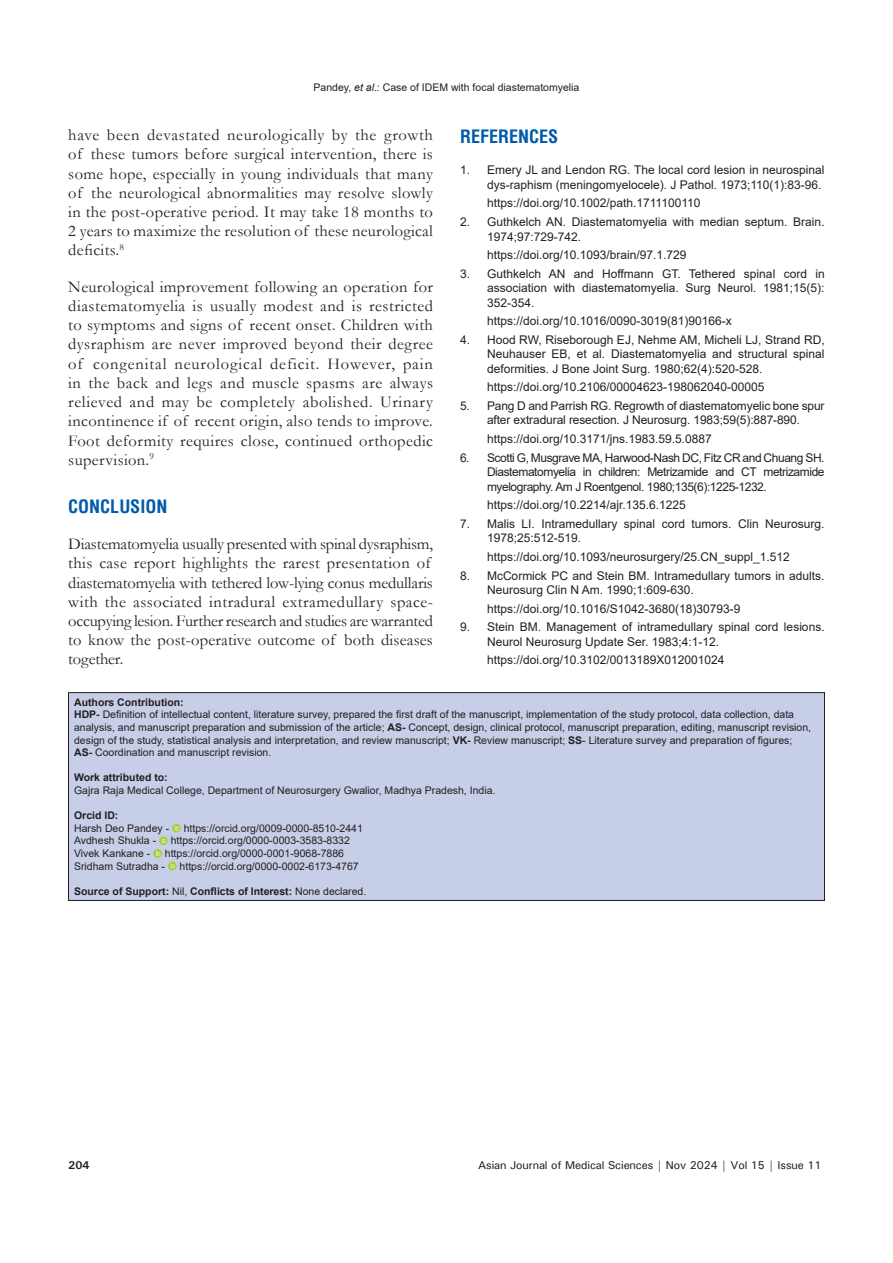
<style>
.page{position:relative;width:893px;height:1263px;background:#fff}
.page>*{position:absolute;margin:0;border:0;box-sizing:border-box;transform-origin:0 0}
.t1{font:700 condensed 18px "Helvetica";color:#015aaa}
.TX{font:16.5px/19.2px "Garamond";letter-spacing:.01em;color:#231f20;text-align:justify}
.TX-2{font:16.5px/19.2px "Garamond";letter-spacing:-.01em;color:#231f20}
.REF{font:12px/14.4px "Arial";color:#231f20}
.t2{font:500 11.25px "Univers";letter-spacing:-.01em;color:#231f20}
.t3{font:700 11.25px "Univers";color:#231f20}
.SRC{font:10.5px/12.6px "Arial";color:#231f20}
.SRC-2{font:700 10.5px "Arial";color:#231f20}
.s1{font-style:italic}
.s2{font-weight:700}
.s3{font-weight:400}
</style>
<div class="page">
<div style="left:68px;top:693px;width:756px;height:207px;background:#c7cee8"></div>
<svg style="left:172px;top:824px;width:9px;height:8px"></svg>
<svg style="left:175px;top:825px;width:4px;height:5px"></svg>
<svg style="left:159px;top:836px;width:9px;height:9px"></svg>
<svg style="left:162px;top:838px;width:4px;height:5px"></svg>
<svg style="left:153px;top:849px;width:9px;height:9px"></svg>
<svg style="left:156px;top:850px;width:4px;height:6px"></svg>
<svg style="left:168px;top:862px;width:9px;height:8px"></svg>
<svg style="left:171px;top:863px;width:4px;height:5px"></svg>
<div style="left:68px;top:692px;width:757px;height:209px;border:1px solid #231f20"></div>
<p class="SRC" style="left:313px;top:81px;width:267px">Pandey, <span class="s1">et al</span>.: Case of IDEM with focal diastematomyelia</p>
<p class="TX" style="left:68px;top:125px;width:366px">have been devastated neurologically by the growth of these tumors before surgical intervention, there is some hope, especially in young individuals that many of the neurological abnormalities may resolve slowly in the post-operative period. It may take 18 months to 2 years to maximize the resolution of these neurological deficits.<sup>8</sup></p>
<p class="TX" style="left:68px;top:277px;width:366px">Neurological improvement following an operation for diastematomyelia is usually modest and is restricted to symptoms and signs of recent onset. Children with dysraphism are never improved beyond their degree of congenital neurological deficit. However, pain in the back and legs and muscle spasms are always relieved and may be completely abolished. Urinary incontinence if of recent origin, also tends to improve.<br>Foot deformity requires close, continued orthopedic supervision.<sup>9</sup></p>
<h1 class="t1" style="left:68px;top:494px;width:101px">CONCLUSION</h1>
<p class="TX-2" style="left:68px;top:534px;width:366px">Diastematomyelia usually presented with spinal dysraphism, this case report highlights the rarest presentation of diastematomyelia with tethered low-lying conus medullaris with the associated intradural extramedullary space&shy;occupying lesion. Further research and studies are warranted to know the post-operative outcome of both diseases together.</p>
<h1 class="t1" style="left:460px;top:124px;width:100px">REFERENCES</h1>
<p class="REF" style="left:460px;top:163px;width:366px;text-align:right">1. Emery JL and Lendon RG. The local cord lesion in neurospinal dys-raphism (meningomyelocele). J Pathol. 1973;110(1):83-96.</p>
<p class="REF" style="left:487px;top:196px;width:215px">https://doi.org/10.1002/path.1711100110</p>
<p class="REF" style="left:487px;top:215px;width:339px;text-indent:-27px">2. Guthkelch AN. Diastematomyelia with median septum. Brain.<br>1974;97:729-742.</p>
<p class="REF" style="left:487px;top:248px;width:201px">https://doi.org/10.1093/brain/97.1.729</p>
<p class="REF" style="left:487px;top:266px;width:339px;text-align:justify;text-indent:-27px">3. Guthkelch AN and Hoffmann GT. Tethered spinal cord in association with diastematomyelia. Surg Neurol. 1981;15(5):<br>352-354.</p>
<p class="REF" style="left:487px;top:314px;width:246px">https://doi.org/10.1016/0090-3019(81)90166-x</p>
<p class="REF" style="left:487px;top:332px;width:339px;text-align:justify;text-indent:-27px">4. Hood RW, Riseborough EJ, Nehme AM, Micheli LJ, Strand RD, Neuhauser EB, et al. Diastematomyelia and structural spinal deformities. J Bone Joint Surg. 1980;62(4):520-528.</p>
<p class="REF" style="left:487px;top:380px;width:279px">https://doi.org/10.2106/00004623-198062040-00005</p>
<p class="REF" style="left:460px;top:399px;width:366px;text-align:center">5. Pang D and Parrish RG. Regrowth of diastematomyelic bone spur after extradural resection. J Neurosurg. 1983;59(5):887-890.</p>
<p class="REF" style="left:487px;top:432px;width:226px">https://doi.org/10.3171/jns.1983.59.5.0887</p>
<p class="REF" style="left:487px;top:450px;width:339px;text-align:justify;text-indent:-27px">6. Scotti G, Musgrave MA, Harwood-Nash DC, Fitz CR and Chuang SH.<br>Diastematomyelia in children: Metrizamide and CT metrizamide myelography. Am J Roentgenol. 1980;135(6):1225-1232.</p>
<p class="REF" style="left:487px;top:498px;width:200px">https://doi.org/10.2214/ajr.135.6.1225</p>
<p class="REF" style="left:487px;top:516px;width:339px;text-indent:-27px">7. Malis LI. Intramedullary spinal cord tumors. Clin Neurosurg.<br>1978;25:512-519.</p>
<p class="REF" style="left:487px;top:549px;width:304px">https://doi.org/10.1093/neurosurgery/25.CN_suppl_1.512</p>
<p class="REF" style="left:487px;top:568px;width:339px;text-indent:-27px">8. McCormick PC and Stein BM. Intramedullary tumors in adults.<br>Neurosurg Clin N Am. 1990;1:609-630.</p>
<p class="REF" style="left:487px;top:601px;width:255px">https://doi.org/10.1016/S1042-3680(18)30793-9</p>
<p class="REF" style="left:487px;top:620px;width:339px;text-indent:-27px">9. Stein BM. Management of intramedullary spinal cord lesions.<br>Neurol Neurosurg Update Ser. 1983;4:1-12.</p>
<p class="REF" style="left:487px;top:653px;width:239px">https://doi.org/10.3102/0013189X012001024</p>
<p class="SRC-2" style="left:74px;top:695px;width:111px">Authors Contribution:</p>
<p class="SRC" style="left:74px;top:708px;width:739px"><span class="s2">HDP-</span> Definition of intellectual content, literature survey, prepared the first draft of the manuscript, implementation of the study protocol, data collection, data analysis, and manuscript preparation and submission of the article; <span class="s2">AS-</span> Concept, design, clinical protocol, manuscript preparation, editing, manuscript revision, design of the study, statistical analysis and interpretation, and review manuscript; <span class="s2">VK-</span> Review manuscript; <span class="s2">SS</span>- Literature survey and preparation of figures; <span class="s2">AS-</span> Coordination and manuscript revision.</p>
<p class="SRC-2" style="left:74px;top:770px;width:95px">Work attributed to:</p>
<p class="SRC" style="left:74px;top:784px;width:423px">Gajra Raja Medical College, Department of Neurosurgery Gwalior, Madhya Pradesh, India.</p>
<p class="SRC-2" style="left:74px;top:808px;width:46px">Orcid ID:</p>
<p class="SRC" style="left:74px;top:822px;width:97px">Harsh Deo Pandey -</p>
<p class="SRC" style="left:184px;top:822px;width:181px">https://orcid.org/0009-0000-8510-2441</p>
<p class="SRC" style="left:74px;top:834px;width:84px">Avdhesh Shukla -</p>
<p class="SRC" style="left:171px;top:834px;width:181px">https://orcid.org/0000-0003-3583-8332</p>
<p class="SRC" style="left:74px;top:847px;width:78px">Vivek Kankane -</p>
<p class="SRC" style="left:165px;top:847px;width:181px">https://orcid.org/0000-0001-9068-7886</p>
<p class="SRC" style="left:74px;top:860px;width:93px">Sridham Sutradha -</p>
<p class="SRC" style="left:180px;top:860px;width:181px">https://orcid.org/0000-0002-6173-4767</p>
<p class="SRC-2" style="left:74px;top:884px;width:294px">Source of Support: <span class="s3">Nil,</span> Conflicts of Interest: <span class="s3">None declared.</span></p>
<p class="t3" style="left:68px;top:1158px;width:23px">204</p>
<p class="t2" style="left:478px;top:1157px;width:345px">Asian Journal of Medical Sciences | Nov 2024 | Vol 15 | Issue 11</p>
</div>
